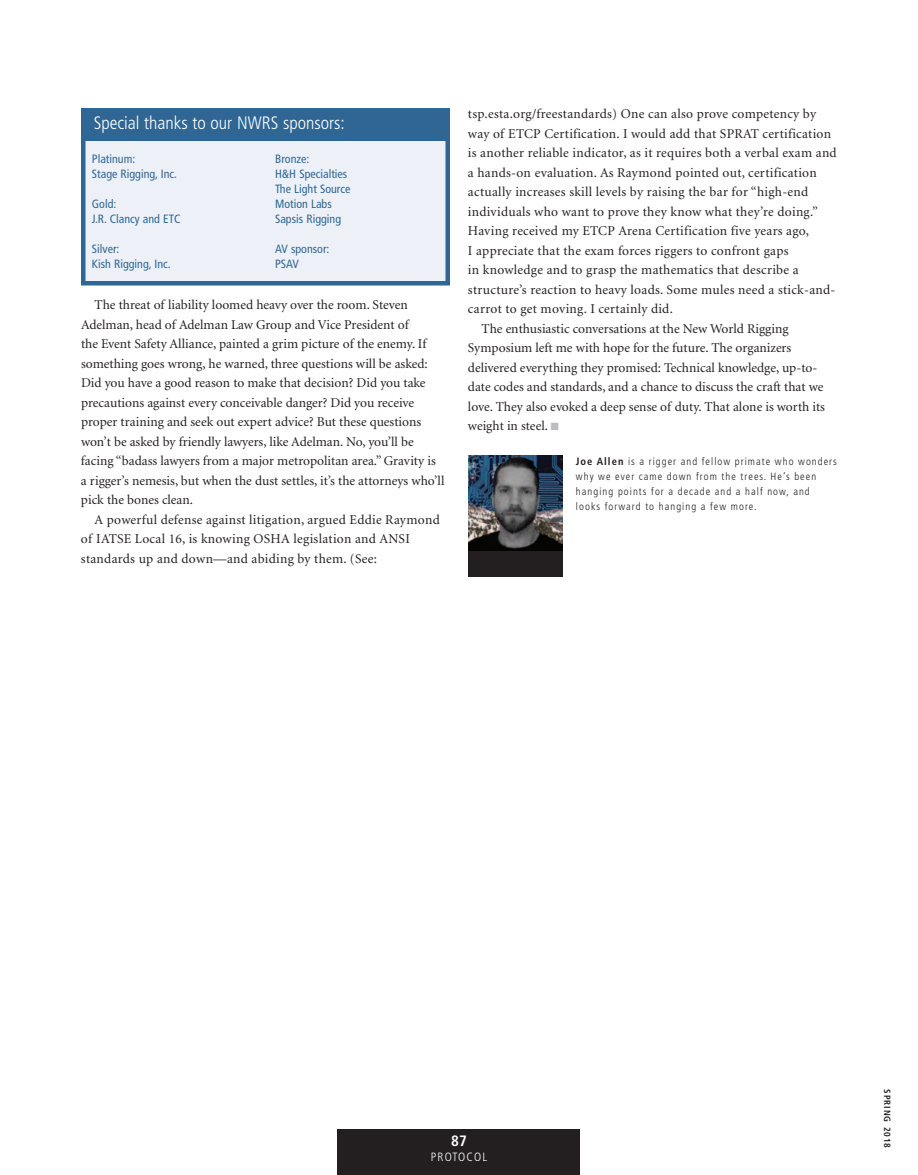
<style>
.page{position:relative;width:918px;height:1175px;background:#fff}
.page>*{position:absolute;margin:0;border:0;box-sizing:border-box;transform-origin:0 0}
.t1{font:300 condensed 18px "Frutiger";color:#fff}
.t2{font:700 condensed 15px "Frutiger";color:#fff}
.t3{font:13.5px/19.5px "Minion";letter-spacing:.005em;color:#231f20}
.t4{font:condensed 12px/15px "Frutiger";color:#2f6693}
.t5{font:300 condensed 12px "Frutiger";letter-spacing:.1em;color:#fff}
.t6{font:300 condensed 10.5px/15px "Frutiger";letter-spacing:.1em;color:#231f20}
.t7{font:700 condensed 9px "Frutiger";letter-spacing:.1em;color:#231f20}
.s1{color:#bcbdc0}
.s2{font-weight:700}
</style>
<div class="page">
<div style="left:338px;top:1129px;width:242px;height:45px;background:#231f20"></div>
<div style="left:468px;top:455px;width:94px;height:122px;background:#231f20"></div>
<img style="left:468px;top:455px;width:94px;height:96px">
<div style="left:81px;top:108px;width:369px;height:177px;background:#edf1f7;border:4px solid #2f6693"></div>
<div style="left:81px;top:108px;width:369px;height:32px;background:#2f6693"></div>
<h1 class="t1" style="left:94px;top:113px;width:253px">Special thanks to our NWRS sponsors:</h1>
<p class="t4" style="left:92px;top:151px;width:87px">Platinum:<br>Stage Rigging, Inc.</p>
<p class="t4" style="left:92px;top:196px;width:90px">Gold:<br>J.R. Clancy and ETC</p>
<p class="t4" style="left:92px;top:241px;width:80px">Silver:<br>Kish Rigging, Inc.</p>
<p class="t4" style="left:275px;top:151px;width:77px">Bronze:<br>H&amp;H Specialties<br>The Light Source<br>Motion Labs<br>Sapsis Rigging</p>
<p class="t4" style="left:275px;top:241px;width:56px">AV sponsor:<br>PSAV</p>
<p class="t3" style="left:81px;top:295px;width:365px;text-indent:14px">The threat of liability loomed heavy over the room. Steven Adelman, head of Adelman Law Group and Vice President of<br>the Event Safety Alliance, painted a grim picture of the enemy. If something goes wrong, he warned, three questions will be asked:<br>Did you have a good reason to make that decision? Did you take precautions against every conceivable danger? Did you receive proper training and seek out expert advice? But these questions won’t be asked by friendly lawyers, like Adelman. No, you’ll be facing “badass lawyers from a major metropolitan area.” Gravity is a rigger’s nemesis, but when the dust settles, it’s the attorneys who’ll pick the bones clean.</p>
<p class="t3" style="left:81px;top:510px;width:360px;text-indent:14px">A powerful defense against litigation, argued Eddie Raymond of IATSE Local 16, is knowing OSHA</p>
<p class="t3" style="left:81px;top:529px;width:307px;text-indent:213px">legislation and ANSI standards up and down—and abiding by them. (See:</p>
<p class="t3" style="left:468px;top:105px;width:350px">tsp.esta.org/freestandards) One can also prove competency by</p>
<p class="t3" style="left:468px;top:124px;width:365px">way of ETCP Certification. I would add that SPRAT certification</p>
<p class="t3" style="left:468px;top:143px;width:370px">is another reliable indicator, as it requires both a verbal exam and</p>
<p class="t3" style="left:468px;top:163px;width:350px">a hands-on evaluation. As Raymond pointed out, certification</p>
<p class="t3" style="left:468px;top:182px;width:342px">actually increases skill levels by raising the bar for “high-end</p>
<p class="t3" style="left:468px;top:202px;width:352px">individuals who want to prove they know what they’re doing.”</p>
<p class="t3" style="left:468px;top:221px;width:343px">Having received my ETCP Arena Certification five years ago,</p>
<p class="t3" style="left:468px;top:241px;width:322px">I appreciate that the exam forces riggers to confront gaps</p>
<p class="t3" style="left:468px;top:260px;width:332px">in knowledge and to grasp the mathematics that describe a</p>
<p class="t3" style="left:468px;top:280px;width:369px">structure’s reaction to heavy loads. Some mules need a stick-and-</p>
<p class="t3" style="left:468px;top:299px;width:206px">carrot to get moving. I certainly did.</p>
<p class="t3" style="left:481px;top:319px;width:309px">The enthusiastic conversations at the New World Rigging</p>
<p class="t3" style="left:468px;top:338px;width:325px">Symposium left me with hope for the future. The organizers</p>
<p class="t3" style="left:468px;top:358px;width:351px">delivered everything they promised: Technical knowledge, up-to-</p>
<p class="t3" style="left:468px;top:377px;width:357px">date codes and standards, and a chance to discuss the craft that we</p>
<p class="t3" style="left:468px;top:397px;width:359px">love. They also evoked a deep sense of duty. That alone is worth its</p>
<p class="t3" style="left:468px;top:416px;width:92px">weight in steel. <span class="s1">■</span></p>
<p class="t6" style="left:576px;top:454px;width:262px"><span class="s2">Joe Allen</span> is a rigger and fellow primate who wonders why we ever came down from the trees. He’s been hanging points for a decade and a half now, and<br>looks forward to hanging a few more.</p>
<p class="t2" style="left:451px;top:1132px;width:17px">87</p>
<p class="t5" style="left:431px;top:1150px;width:58px">PROTOCOL</p>
<p class="t7" style="left:893px;top:1089px;width:60px;rotate:90deg">spring 2018</p>
</div>
